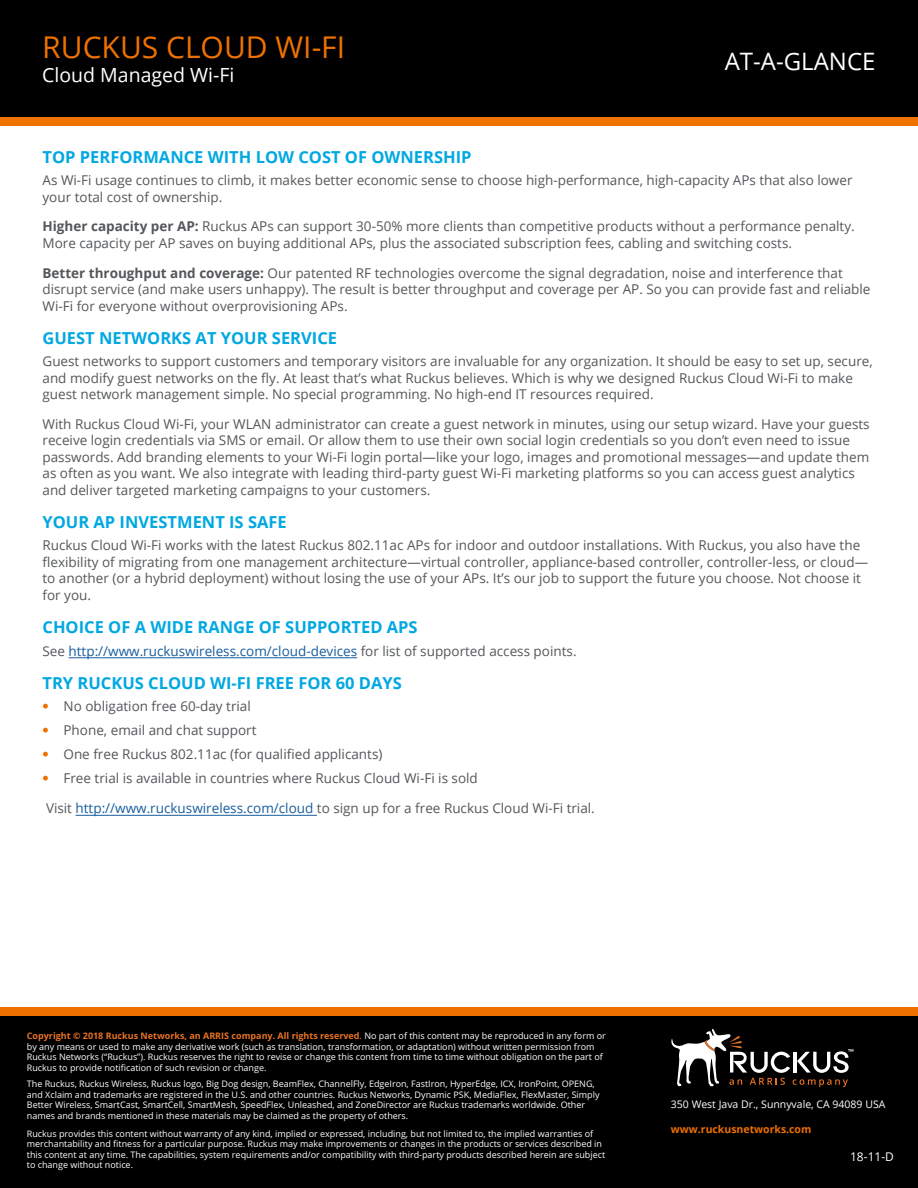
<style>
.page{position:relative;width:918px;height:1188px;background:#fff}
.page>*{position:absolute;margin:0;border:0;box-sizing:border-box;transform-origin:0 0}
.CS_Document_Title__h{font:30px "Open Sans";color:#ef7100}
.t1{font:24px "Open Sans";color:#fff}
.CS_Document_Subtitle{font:19.5px "Open Sans";color:#fff}
.Body_Header_Level_2{font:700 16.5px "Open Sans";color:#00a8e2}
.Body_Copy{font:13.5px/16.5px "Open Sans";color:#54575a}
.t2{font:13.5px "Open Sans";color:#54555a}
.Body_Copy-2{font:13.5px "Open Sans";color:#175d9e}
.t3{font:12px "Open Sans";color:#fff}
.Body_Copy-3{font:10.5px "Open Sans";color:#fff}
.Body_Copy-4{font:700 10.5px "Open Sans";color:#ef7100}
.t4{font:9px/10.5px "Open Sans";color:#fff}
.s1{font-weight:700}
.s2{color:#54575a}
.s3{color:#ef7100}
.s4{color:#175d9e}
.s5{font-weight:700;color:#e97324}
.s6{color:#e97324}
</style>
<div class="page">
<div style="left:0;top:0;width:918px;height:118px;background:#010000"></div>
<div style="left:0;top:118px;width:918px;height:8px;background:#ef7100"></div>
<div style="left:0;top:1014px;width:918px;height:174px;background:#010000"></div>
<div style="left:0;top:1007px;width:918px;height:9px;background:#ef7100"></div>
<svg style="left:671px;top:1029px;width:183px;height:59px"></svg>
<hr style="left:69px;top:658px;width:288px;height:1px;background:#175d9e">
<hr style="left:76px;top:815px;width:241px;height:1px;background:#175d9e">
<p class="CS_Document_Title__h" style="left:42px;top:27px;width:304px">RUCKUS CLOUD WI-FI</p>
<p class="CS_Document_Subtitle" style="left:42px;top:62px;width:194px">Cloud Managed Wi-Fi</p>
<p class="t1" style="left:725px;top:45px;width:152px">AT-A-GLANCE</p>
<p class="Body_Header_Level_2" style="left:43px;top:145px;width:431px">TOP PERFORMANCE WITH LOW COST OF OWNERSHIP</p>
<p class="Body_Copy" style="left:43px;top:172px;width:811px">As Wi-Fi usage continues to climb, it makes better economic sense to choose high-performance, high-capacity APs that also lower your total cost of ownership.</p>
<p class="Body_Copy" style="left:43px;top:218px;width:814px"><span class="s1">Higher capacity per AP:</span> Ruckus APs can support 30-50% more clients than competitive products without a performance penalty.<br>More capacity per AP saves on buying additional APs, plus the associated subscription fees, cabling and switching costs.</p>
<p class="Body_Copy" style="left:43px;top:264px;width:830px"><span class="s1">Better throughput and coverage:</span> Our patented RF technologies overcome the signal degradation, noise and interference that disrupt service (and make users unhappy). The result is better throughput and coverage per AP. So you can provide fast and reliable<br>Wi-Fi for everyone without overprovisioning APs.</p>
<p class="Body_Header_Level_2" style="left:43px;top:326px;width:296px">GUEST NETWORKS AT YOUR SERVICE</p>
<p class="Body_Copy" style="left:43px;top:353px;width:832px">Guest networks to support customers and temporary visitors are invaluable for any organization. It should be easy to set up, secure, and modify guest networks on the fly. At least that’s what Ruckus believes. Which is why we designed Ruckus Cloud Wi-Fi to make guest network management simple. No special programming. No high-end IT resources required.</p>
<p class="Body_Copy" style="left:43px;top:415px;width:829px">With Ruckus Cloud Wi-Fi, your WLAN administrator can create a guest network in minutes, using our setup wizard. Have your guests receive login credentials via SMS or email. Or allow them to use their own social login credentials so you don’t even need to issue passwords. Add branding elements to your Wi-Fi login portal—like your logo, images and promotional messages—and update them as often as you want. We also integrate with leading third-party guest Wi-Fi marketing platforms so you can access guest analytics and deliver targeted marketing campaigns to your customers.</p>
<p class="Body_Header_Level_2" style="left:43px;top:510px;width:246px">YOUR AP INVESTMENT IS SAFE</p>
<p class="Body_Copy" style="left:43px;top:537px;width:827px">Ruckus Cloud Wi-Fi works with the latest Ruckus 802.11ac APs for indoor and outdoor installations. With Ruckus, you also have the flexibility of migrating from one management architecture—virtual controller, appliance-based controller, controller-less, or cloud— to another (or a hybrid deployment) without losing the use of your APs. It’s our job to support the future you choose. Not choose it for you.</p>
<p class="Body_Header_Level_2" style="left:43px;top:615px;width:377px">CHOICE OF A WIDE RANGE OF SUPPORTED APS</p>
<p class="Body_Copy-2" style="left:43px;top:641px;width:536px"><span class="s2">See</span> http://www.ruckuswireless.com/cloud-devices <span class="s2">for list of supported access points.</span></p>
<p class="Body_Header_Level_2" style="left:43px;top:671px;width:361px">TRY RUCKUS CLOUD WI-FI FREE FOR 60 DAYS</p>
<p class="t2" style="left:43px;top:697px;width:210px"><span class="s3">•</span> No obligation free 60-day trial</p>
<p class="t2" style="left:43px;top:721px;width:216px"><span class="s3">•</span> Phone, email and chat support</p>
<p class="t2" style="left:43px;top:745px;width:341px"><span class="s3">•</span> One free Ruckus 802.11ac (for qualified applicants)</p>
<p class="t2" style="left:43px;top:769px;width:437px"><span class="s3">•</span> Free trial is available in countries where Ruckus Cloud Wi-Fi is sold</p>
<p class="Body_Copy" style="left:46px;top:800px;width:550px">Visit <span class="s4">http://www.ruckuswireless.com/cloud</span> to sign up for a free Ruckus Cloud Wi-Fi trial.</p>
<p class="t4" style="left:27px;top:1030px;width:581px"><span class="s5">Copyright © 2018 Ruckus Networks, an ARRIS company. All rights reserved</span><span class="s6">.</span> No part of this content may be reproduced in any form or by any means or used to make any derivative work (such as translation, transformation, or adaptation) without written permission from Ruckus Networks (“Ruckus”). Ruckus reserves the right to revise or change this content from time to time without obligation on the part of Ruckus to provide notification of such revision or change.</p>
<p class="t4" style="left:27px;top:1078px;width:574px">The Ruckus, Ruckus Wireless, Ruckus logo, Big Dog design, BeamFlex, ChannelFly, EdgeIron, FastIron, HyperEdge, ICX, IronPoint, OPENG, and Xclaim and trademarks are registered in the U.S. and other countries. Ruckus Networks, Dynamic PSK, MediaFlex, FlexMaster, Simply Better Wireless, SmartCast, SmartCell, SmartMesh, SpeedFlex, Unleashed, and ZoneDirector are Ruckus trademarks worldwide. Other names and brands mentioned in these materials may be claimed as the property of others.</p>
<p class="t4" style="left:27px;top:1128px;width:580px">Ruckus provides this content without warranty of any kind, implied or expressed, including, but not limited to, the implied warranties of merchantability and fitness for a particular purpose. Ruckus may make improvements or changes in the products or services described in this content at any time. The capabilities, system requirements and/or compatibility with third-party products described herein are subject to change without notice.</p>
<p class="Body_Copy-3" style="left:671px;top:1097px;width:216px">350 West Java Dr., Sunnyvale, CA 94089 USA</p>
<p class="Body_Copy-4" style="left:671px;top:1122px;width:142px">www.ruckusnetworks.com</p>
<p class="t3" style="left:852px;top:1149px;width:44px">18-02-X</p>
<p class="t3" style="left:850px;top:1149px;width:45px">18-11-D</p>
</div>
